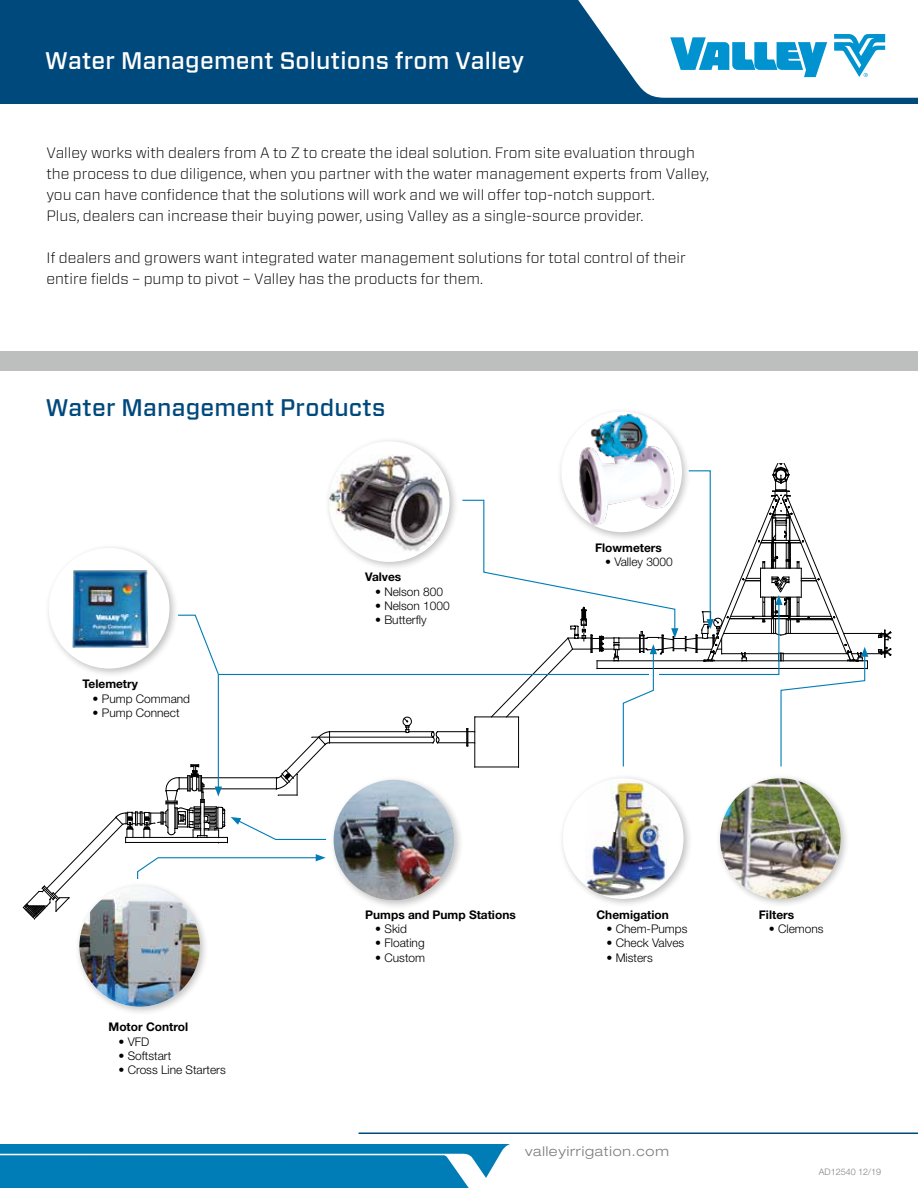
<style>
.page{position:relative;width:918px;height:1188px;background:#fff}
.page>*{position:absolute;margin:0;border:0;box-sizing:border-box;transform-origin:0 0}
.t1{font:500 24px "Forza";letter-spacing:.01em;color:#fff}
.t2{font:500 24px "Forza";letter-spacing:.01em;color:#00497c}
.t3{font:300 15px/21px "Forza";color:#000}
.t4{font:300 expanded 13.5px "Helvetica Neue LT Pro";letter-spacing:.06em;color:#787b7d}
.t5{font:300 11.85px "Helvetica Neue LT Pro";color:#000}
.t6{font:700 11.85px "Helvetica Neue LT Pro";color:#000}
.t7{font:300 9px "Helvetica Neue LT Pro";color:#808285}
</style>
<div class="page">
<svg style="left:0;top:1144px;width:510px;height:44px;background:#1789bc"></svg>
<div style="left:0;top:0;width:918px;height:103px;background:#00497c"></div>
<hr style="left:359px;top:1132px;width:559px;height:2px;background:#00497c">
<svg style="left:578px;top:0;width:340px;height:98px;background:#c0dcea"></svg>
<div style="left:0;top:351px;width:918px;height:19px;background:#bdbfbf"></div>
<img style="left:579px;top:412px;width:97px;height:52px">
<img style="left:373px;top:454px;width:68px;height:10px">
<svg style="left:23px;top:464px;width:868px;height:455px"></svg>
<div style="left:75px;top:881px;width:135px;height:135px;background:#000;opacity:.25"></div>
<img style="left:79px;top:886px;width:121px;height:121px;border-radius:60px">
<h1 class="t1" style="left:45px;top:45px;width:481px">Water Management Solutions from Valley</h1>
<p class="t3" style="left:46px;top:141px;width:664px">Valley works with dealers from A to Z to create the ideal solution. From site evaluation through the process to due diligence, when you partner with the water management experts from Valley, you can have confidence that the solutions will work and we will offer top-notch support.<br>Plus, dealers can increase their buying power, using Valley as a single-source provider.</p>
<p class="t3" style="left:46px;top:246px;width:641px">If dealers and growers want integrated water management solutions for total control of their entire fields – pump to pivot – Valley has the products for them.</p>
<h1 class="t2" style="left:46px;top:391px;width:341px">Water Management Products</h1>
<p class="t6" style="left:83px;top:677px;width:57px">Telemetry</p>
<p class="t5" style="left:93px;top:691px;width:99px">• Pump Command</p>
<p class="t5" style="left:93px;top:705px;width:89px">• Pump Connect</p>
<p class="t6" style="left:365px;top:570px;width:38px">Valves</p>
<p class="t5" style="left:375px;top:584px;width:70px">• Nelson 800</p>
<p class="t5" style="left:375px;top:599px;width:76px">• Nelson 1000</p>
<p class="t5" style="left:375px;top:613px;width:53px">• Butterfly</p>
<p class="t6" style="left:595px;top:540px;width:68px">Flowmeters</p>
<p class="t5" style="left:605px;top:554px;width:69px">• Valley 3000</p>
<p class="t6" style="left:109px;top:1020px;width:81px">Motor Control</p>
<p class="t5" style="left:118px;top:1034px;width:32px">• VFD</p>
<p class="t5" style="left:118px;top:1048px;width:54px">• Softstart</p>
<p class="t5" style="left:118px;top:1063px;width:109px">• Cross Line Starters</p>
<p class="t6" style="left:365px;top:907px;width:152px">Pumps and Pump Stations</p>
<p class="t5" style="left:375px;top:922px;width:33px">• Skid</p>
<p class="t5" style="left:375px;top:936px;width:51px">• Floating</p>
<p class="t5" style="left:375px;top:950px;width:51px">• Custom</p>
<p class="t6" style="left:596px;top:907px;width:74px">Chemigation</p>
<p class="t5" style="left:606px;top:922px;width:83px">• Chem-Pumps</p>
<p class="t5" style="left:606px;top:936px;width:79px">• Check Valves</p>
<p class="t5" style="left:606px;top:950px;width:48px">• Misters</p>
<p class="t6" style="left:759px;top:907px;width:37px">Filters</p>
<p class="t5" style="left:769px;top:922px;width:56px">• Clemons</p>
<p class="t4" style="left:525px;top:1143px;width:145px">valleyirrigation.com</p>
<p class="t7" style="left:819px;top:1166px;width:64px">AD12540 12/19</p>
</div>
